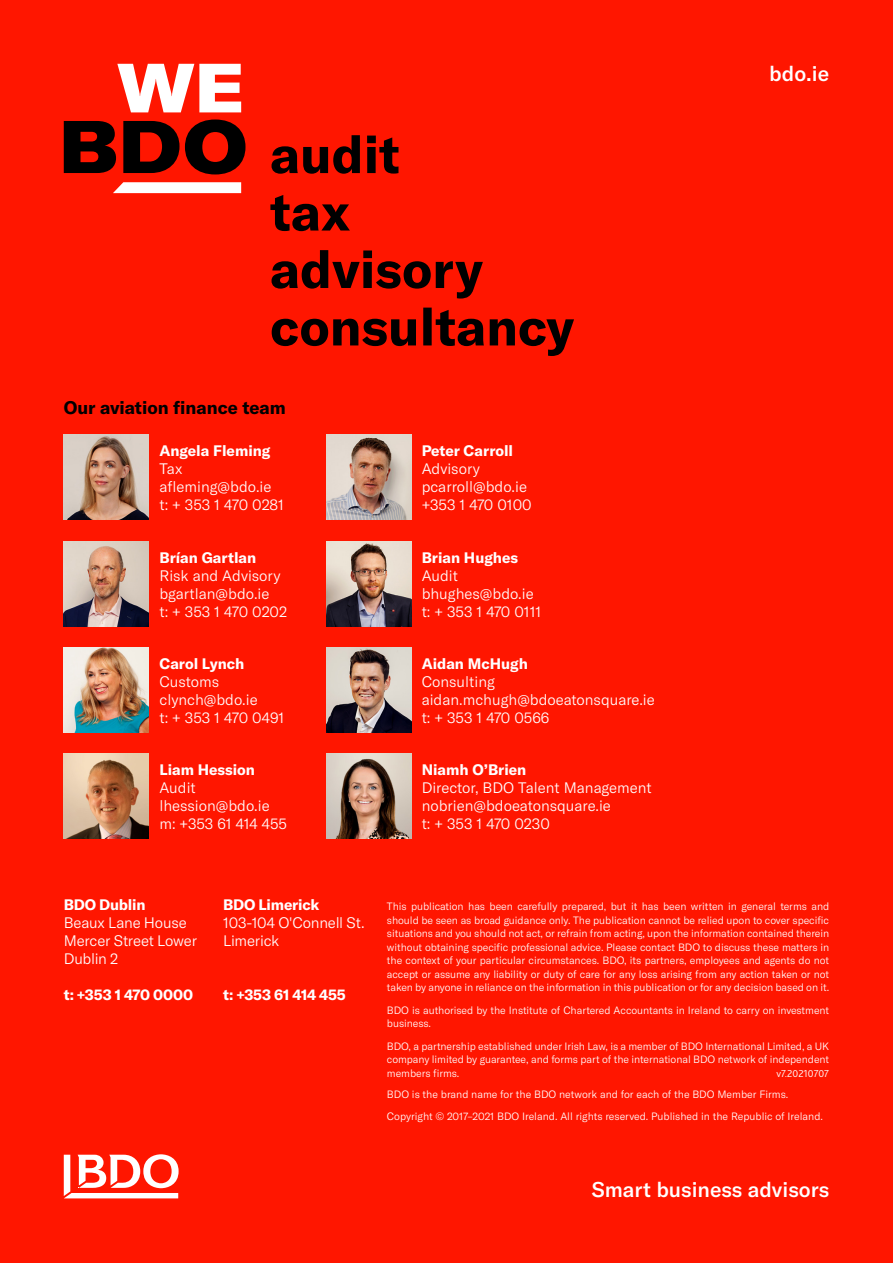
<style>
.page{position:relative;width:893px;height:1263px;background:#ff1600}
.page>*{position:absolute;margin:0;border:0;box-sizing:border-box;transform-origin:0 0}
.t1{font:500 21px "GT America";color:#fff}
.t2{font:700 18px "GT America";color:#000}
.t3{font:300 15px/18px "GT America";color:#fff}
.t4{font:700 15px "GT America";color:#fff}
.t5{font:300 10.5px/13.5px "GT America";letter-spacing:-.005em;color:#fff;text-align:justify}
.t6{font:300 10.5px "Bliss Pro";color:#fff}
</style>
<div class="page">
<svg style="left:64px;top:1154px;width:115px;height:44px"></svg>
<svg style="left:64px;top:121px;width:52px;height:52px"></svg>
<svg style="left:117px;top:64px;width:124px;height:48px"></svg>
<svg style="left:113px;top:182px;width:128px;height:11px"></svg>
<svg style="left:123px;top:121px;width:56px;height:52px"></svg>
<svg style="left:185px;top:119px;width:60px;height:55px"></svg>
<svg style="left:272px;top:308px;width:302px;height:48px"></svg>
<svg style="left:271px;top:250px;width:212px;height:49px"></svg>
<svg style="left:270px;top:195px;width:80px;height:36px"></svg>
<svg style="left:271px;top:135px;width:127px;height:39px"></svg>
<img style="left:64px;top:435px;width:85px;height:85px">
<img style="left:326px;top:435px;width:85px;height:85px">
<img style="left:64px;top:541px;width:85px;height:85px">
<img style="left:326px;top:541px;width:85px;height:85px">
<img style="left:64px;top:647px;width:85px;height:85px">
<img style="left:326px;top:647px;width:85px;height:85px">
<img style="left:326px;top:754px;width:85px;height:85px">
<img style="left:64px;top:754px;width:85px;height:85px">
<h1 class="t1" style="left:769px;top:60px;width:61px">bdo.ie</h1>
<h2 class="t2" style="left:64px;top:396px;width:224px">Our aviation finance team</h2>
<h3 class="t4" style="left:159px;top:442px;width:113px">Angela Fleming</h3>
<h3 class="t3" style="left:159px;top:460px;width:126px">Tax afleming@bdo.ie t: + 353 1 470 0281</h3>
<h3 class="t4" style="left:159px;top:548px;width:98px">Brían Gartlan</h3>
<h3 class="t3" style="left:159px;top:566px;width:129px">Risk and Advisory bgartlan@bdo.ie<br>t: + 353 1 470 0202</h3>
<h3 class="t4" style="left:159px;top:654px;width:87px">Carol Lynch</h3>
<h3 class="t3" style="left:159px;top:673px;width:126px">Customs clynch@bdo.ie<br>t: + 353 1 470 0491</h3>
<h3 class="t4" style="left:159px;top:761px;width:97px">Liam Hession</h3>
<h3 class="t3" style="left:159px;top:779px;width:129px">Audit lhession@bdo.ie m: +353 61 414 455</h3>
<h3 class="t4" style="left:422px;top:442px;width:93px">Peter Carroll</h3>
<h3 class="t3" style="left:422px;top:460px;width:112px">Advisory pcarroll@bdo.ie +353 1 470 0100</h3>
<h3 class="t4" style="left:422px;top:548px;width:98px">Brian Hughes</h3>
<h3 class="t3" style="left:422px;top:566px;width:121px">Audit bhughes@bdo.ie t: + 353 1 470 0111</h3>
<h3 class="t4" style="left:422px;top:654px;width:108px">Aidan McHugh</h3>
<h3 class="t3" style="left:422px;top:673px;width:235px">Consulting aidan.mchugh@bdoeatonsquare.ie t: + 353 1 470 0566</h3>
<h3 class="t4" style="left:422px;top:761px;width:106px">Niamh O’Brien</h3>
<h3 class="t3" style="left:422px;top:779px;width:231px">Director, BDO Talent Management nobrien@bdoeatonsquare.ie<br>t: + 353 1 470 0230</h3>
<h3 class="t4" style="left:64px;top:896px;width:83px">BDO Dublin</h3>
<h3 class="t3" style="left:64px;top:914px;width:135px">Beaux Lane House<br>Mercer Street Lower<br>Dublin 2</h3>
<h3 class="t4" style="left:64px;top:986px;width:131px">t: +353 1 470 0000</h3>
<h3 class="t4" style="left:223px;top:896px;width:98px">BDO Limerick</h3>
<h3 class="t3" style="left:223px;top:914px;width:143px">103-104 O'Connell St.<br>Limerick</h3>
<h3 class="t4" style="left:223px;top:986px;width:124px">t: +353 61 414 455</h3>
<p class="t5" style="left:387px;top:900px;width:444px">This publication has been carefully prepared, but it has been written in general terms and should be seen as broad guidance only. The publication cannot be relied upon to cover specific situations and you should not act, or refrain from acting, upon the information contained therein without obtaining specific professional advice. Please contact BDO to discuss these matters in the context of your particular circumstances. BDO, its partners, employees and agents do not accept or assume any liability or duty of care for any loss arising from any action taken or not taken by anyone in reliance on the information in this publication or for any decision based on it.</p>
<p class="t5" style="left:387px;top:1003px;width:444px">BDO is authorised by the Institute of Chartered Accountants in Ireland to carry on investment business.</p>
<p class="t5" style="left:387px;top:1039px;width:444px">BDO, a partnership established under Irish Law, is a member of BDO International Limited, a UK company limited by guarantee, and forms part of the international BDO network of independent members firms.</p>
<p class="t5" style="left:387px;top:1084px;width:438px;line-height:21.6px">BDO is the brand name for the BDO network and for each of the BDO Member Firms.<br>Copyright © 2017–2021 BDO Ireland. All rights reserved. Published in the Republic of Ireland.</p>
<p class="t6" style="left:776px;top:1066px;width:54px">v7.20210707</p>
<h1 class="t1" style="left:592px;top:1177px;width:239px">Smart business advisors</h1>
</div>
